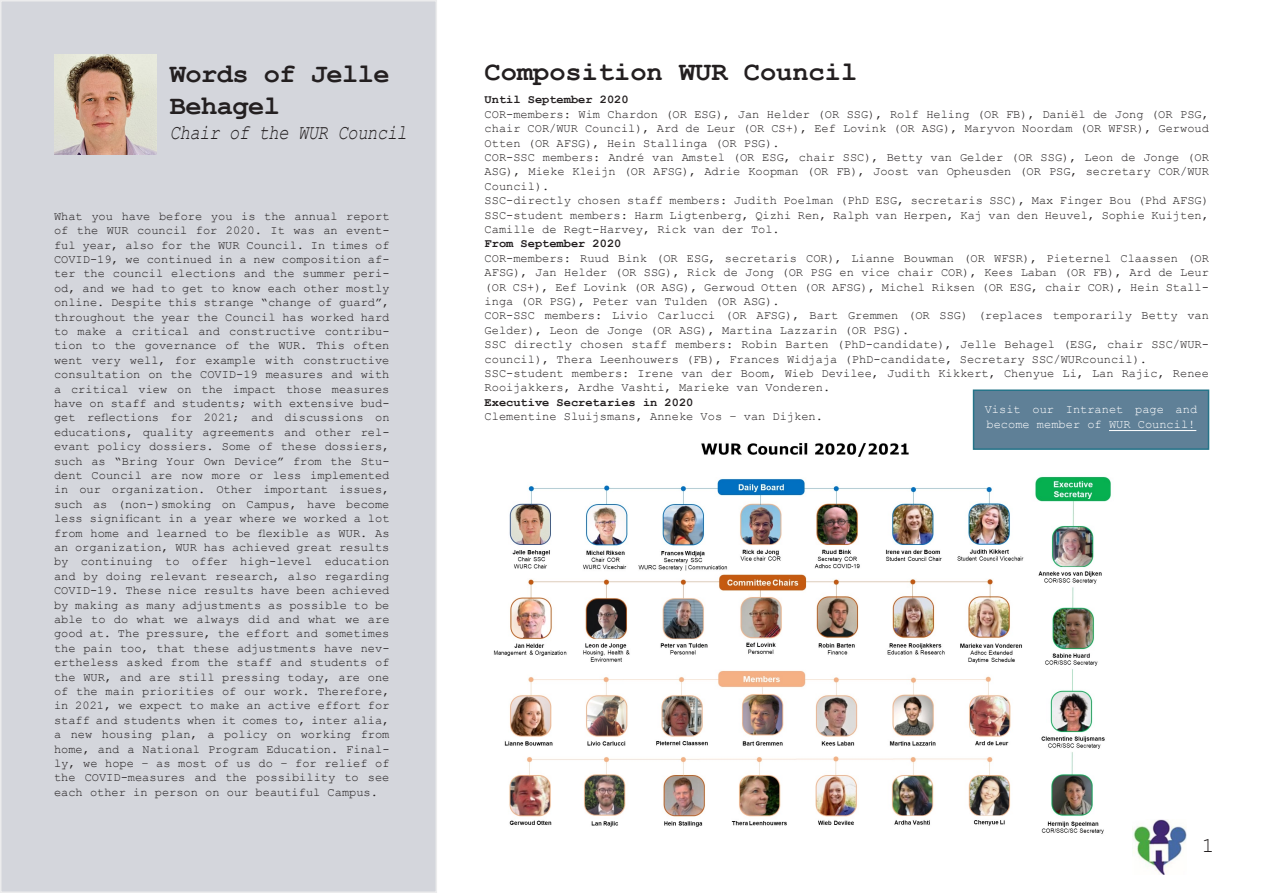
<style>
.page{position:relative;width:1263px;height:893px;background:#fff}
.page>*{position:absolute;margin:0;border:0;box-sizing:border-box;transform-origin:0 0}
.t1{font:700 27px "Courier New";color:#231f20}
.t2{font:700 27px/32.4px "Courier New";letter-spacing:-.02em;color:#231f20}
.t3{font:italic 21px "Courier New";letter-spacing:-.02em;color:#231f20;scale:.81 1}
.Content{font:21px "Courier New";color:#231f20}
.Content-2{font:12px/14.4px "Courier New";color:#231f20;text-align:justify}
.Content-3{font:700 12px "Courier New";color:#231f20}
.Content-4{font:12px/14.4px "Courier New";color:#fff}
</style>
<div class="page">
<div style="left:0;top:0;width:437px;height:893px;background:#d4d6dc;border:2px solid #b6b6b7"></div>
<img style="left:493px;top:433px;width:618px;height:401px">
<img style="left:54px;top:54px;width:102px;height:100px">
<img style="left:1132px;top:819px;width:55px;height:55px">
<div style="left:973px;top:389px;width:236px;height:61px;background:#5f8097;border:2px solid #257489"></div>
<hr style="left:1109px;top:430px;width:87px;height:1px;background:#fff">
<p class="t2" style="left:170px;top:56px;width:221px">Words of Jelle<br>Behagel</p>
<p class="t3" style="left:170px;top:118px;width:294px">Chair of the WUR Council</p>
<p class="Content-2" style="left:54px;top:208px;width:337px">What you have before you is the annual report of the WUR council for 2020. It was an event&shy;ful year, also for the WUR Council. In times of COVID-19, we continued in a new composition af&shy;ter the council elections and the summer peri&shy;od, and we had to get to know each other mostly online. Despite this strange “change of guard”, throughout the year the Council has worked hard to make a critical and constructive contribu&shy;tion to the governance of the WUR. This often went very well, for example with constructive consultation on the COVID-19 measures and with a critical view on the impact those measures have on staff and students; with extensive bud&shy;get reflections for 2021; and discussions on educations, quality agreements and other rel&shy;evant policy dossiers. Some of these dossiers, such as “Bring Your Own Device” from the Stu&shy;dent Council are now more or less implemented in our organization. Other important issues, such as (non-)smoking on Campus, have become less significant in a year where we worked a lot from home and learned to be flexible as WUR. As an organization, WUR has achieved great results by continuing to offer high-level education and by doing relevant research, also regarding COVID-19. These nice results have been achieved by making as many adjustments as possible to be able to do what we always did and what we are good at. The pressure, the effort and sometimes the pain too, that these adjustments have nev&shy;ertheless asked from the staff and students of the WUR, and are still pressing today, are one of the main priorities of our work. Therefore, in 2021, we expect to make an active effort for staff and students when it comes to, inter alia, a new housing plan, a policy on working from home, and a National Program Education. Final&shy;ly, we hope – as most of us do – for relief of the COVID-measures and the possibility to see each other in person on our beautiful Campus.</p>
<p class="t1" style="left:485px;top:55px;width:374px">Composition WUR Council</p>
<p class="Content-3" style="left:485px;top:92px;width:145px">Until September 2020</p>
<p class="Content-2" style="left:485px;top:106px;width:726px">COR-members: Wim Chardon (OR ESG), Jan Helder (OR SSG), Rolf Heling (OR FB), Daniël de Jong (OR PSG, chair COR/WUR Council), Ard de Leur (OR CS+), Eef Lovink (OR ASG), Maryvon Noordam (OR WFSR), Gerwoud Otten (OR AFSG), Hein Stallinga (OR PSG).</p>
<p class="Content-2" style="left:485px;top:150px;width:726px">COR-SSC members: André van Amstel (OR ESG, chair SSC), Betty van Gelder (OR SSG), Leon de Jonge (OR ASG), Mieke Kleijn (OR AFSG), Adrie Koopman (OR FB), Joost van Opheusden (OR PSG, secretary COR/WUR Council).</p>
<p class="Content-2" style="left:485px;top:193px;width:726px">SSC-directly chosen staff members: Judith Poelman (PhD ESG, secretaris SSC), Max Finger Bou (Phd AFSG)</p>
<p class="Content-2" style="left:485px;top:207px;width:726px">SSC-student members: Harm Ligtenberg, Qizhi Ren, Ralph van Herpen, Kaj van den Heuvel, Sophie Kuijten,<br>Camille de Regt-Harvey, Rick van der Tol.</p>
<p class="Content-3" style="left:485px;top:236px;width:138px">From September 2020</p>
<p class="Content-2" style="left:485px;top:250px;width:726px">COR-members: Ruud Bink (OR ESG, secretaris COR), Lianne Bouwman (OR WFSR), Pieternel Claassen (OR AFSG), Jan Helder (OR SSG), Rick de Jong (OR PSG en vice chair COR), Kees Laban (OR FB), Ard de Leur (OR CS+), Eef Lovink (OR ASG), Gerwoud Otten (OR AFSG), Michel Riksen (OR ESG, chair COR), Hein Stall&shy;inga (OR PSG), Peter van Tulden (OR ASG).</p>
<p class="Content-2" style="left:485px;top:308px;width:726px">COR-SSC members: Livio Carlucci (OR AFSG), Bart Gremmen (OR SSG) (replaces temporarily Betty van<br>Gelder), Leon de Jonge (OR ASG), Martina Lazzarin (OR PSG).</p>
<p class="Content-2" style="left:485px;top:337px;width:726px">SSC directly chosen staff members: Robin Barten (PhD-candidate), Jelle Behagel (ESG, chair SSC/WUR&shy;council), Thera Leenhouwers (FB), Frances Widjaja (PhD-candidate, Secretary SSC/WURcouncil).</p>
<p class="Content-2" style="left:485px;top:366px;width:726px">SSC-student members: Irene van der Boom, Wieb Devilee, Judith Kikkert, Chenyue Li, Lan Rajic, Renee<br>Rooijakkers, Ardhe Vashti, Marieke van Vonderen.</p>
<p class="Content-3" style="left:485px;top:395px;width:210px">Executive Secretaries in 2020</p>
<p class="Content-2" style="left:485px;top:409px;width:340px">Clementine Sluijsmans, Anneke Vos – van Dijken.</p>
<p class="Content-4" style="left:985px;top:402px;width:214px">Visit our Intranet page and become member of WUR Council!</p>
<p class="Content" style="left:1202px;top:832px;width:14px">1</p>
</div>
